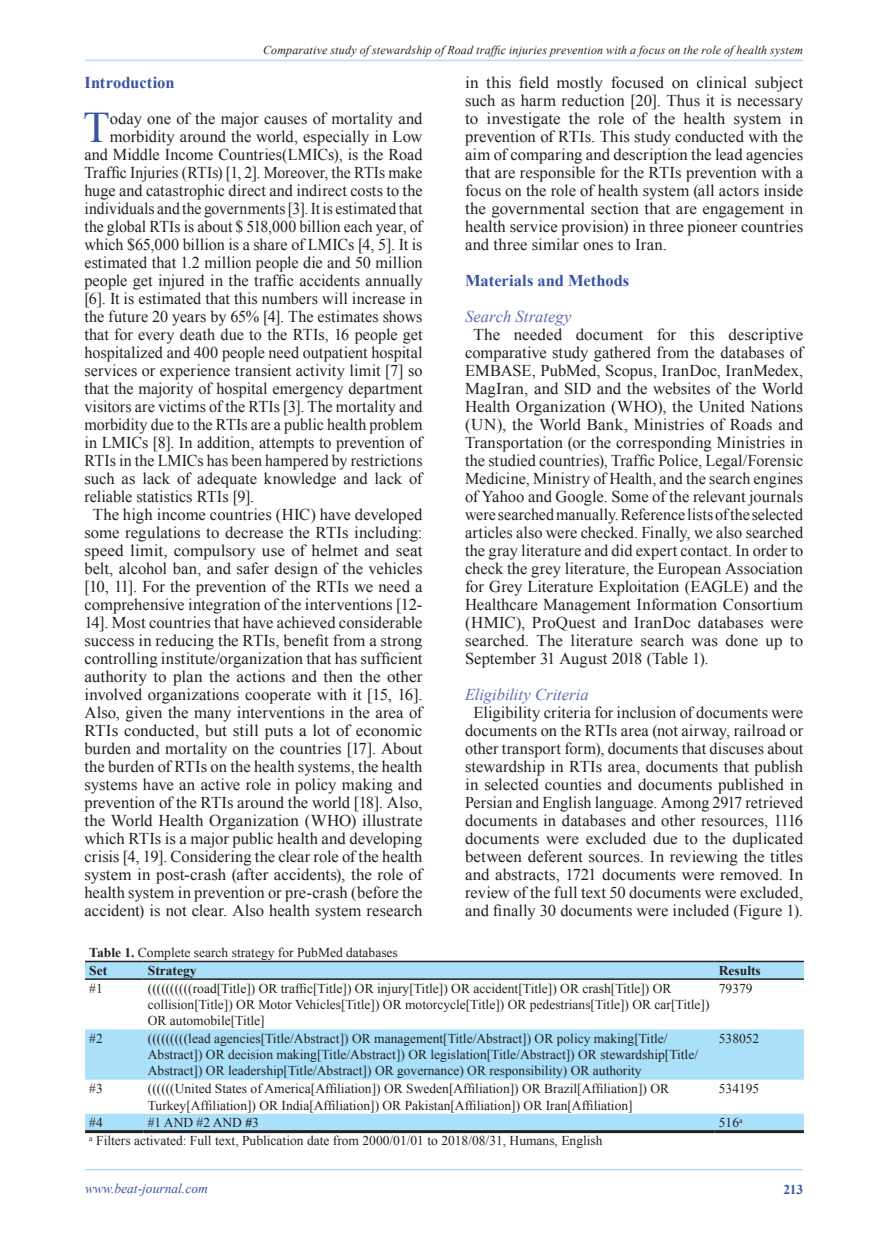
<style>
.page{position:relative;width:889px;height:1242px;background:#fff}
.page>*{position:absolute;margin:0;border:0;box-sizing:border-box;transform-origin:0 0}
.t1{font:43.65px "Times New Roman";color:#3a53a3}
.t2{font:16.5px/18px "Times New Roman";color:#231f20;text-align:justify}
.t3{font:16.5px/18px "Times New Roman";color:#231f20;text-align:justify;scale:1.04 1}
.t4{font:16.5px "Times New Roman";color:#231f20;scale:.95 1}
.t5{font:16.5px "Times New Roman";color:#231f20;scale:.96 1}
.t6{font:italic 16.5px "Times New Roman";color:#5d6ab2}
.t7{font:700 16.5px "Times New Roman";color:#3a53a3}
.t8{font:13.5px/16.2px "Times New Roman";color:#231f20}
.t9{font:italic 13.5px "Times New Roman";color:#3a53a3}
.t10{font:700 13.5px "Times New Roman";color:#231f20}
.t11{font:700 13.5px "Times New Roman";color:#3a53a3}
.t12{font:italic 12px "Times New Roman";letter-spacing:.015em;color:#231f20}
.s1{font-weight:700}
</style>
<div class="page">
<hr style="left:85px;top:1169px;width:718px;height:1px;background:#aae0f9">
<hr style="left:85px;top:60px;width:718px;height:1px;background:#aae0f9">
<svg style="left:85px;top:962px;width:719px;height:168px"></svg>
<hr style="left:85px;top:960px;width:59px;height:2px;background:#231f20">
<hr style="left:144px;top:960px;width:570px;height:2px;background:#231f20">
<hr style="left:714px;top:960px;width:90px;height:2px;background:#231f20">
<hr style="left:85px;top:978px;width:59px;height:2px;background:#231f20">
<hr style="left:144px;top:978px;width:570px;height:2px;background:#231f20">
<hr style="left:714px;top:978px;width:90px;height:2px;background:#231f20">
<hr style="left:85px;top:1130px;width:59px;height:3px;background:#231f20">
<hr style="left:144px;top:1130px;width:570px;height:3px;background:#231f20">
<hr style="left:714px;top:1130px;width:90px;height:3px;background:#231f20">
<p class="t12" style="left:263px;top:42px;width:542px">Comparative study of stewardship of Road traffic injuries prevention with a focus on the role of health system</p>
<p class="t7" style="left:84px;top:70px;width:92px">Introduction</p>
<h1 class="t1" style="left:83px;top:96px;width:28px">T</h1>
<p class="t2" style="left:110px;top:109px;width:314px">oday one of the major causes of mortality and</p>
<p class="t2" style="left:110px;top:127px;width:314px">morbidity around the world, especially in Low</p>
<p class="t2" style="left:84px;top:145px;width:340px">and Middle Income Countries(LMICs), is the Road</p>
<p class="t4" style="left:84px;top:161px;width:357px">Traffic Injuries (RTIs) [1, 2]. Moreover, the RTIs make</p>
<p class="t2" style="left:84px;top:181px;width:340px">huge and catastrophic direct and indirect costs to the</p>
<p class="t4" style="left:84px;top:197px;width:357px">individuals and the governments [3]. It is estimated that</p>
<p class="t5" style="left:84px;top:215px;width:354px">the global RTIs is about $ 518,000 billion each year, of</p>
<p class="t2" style="left:84px;top:235px;width:340px">which $65,000 billion is a share of LMICs [4, 5]. It is</p>
<p class="t2" style="left:84px;top:253px;width:340px">estimated that 1.2 million people die and 50 million</p>
<p class="t2" style="left:84px;top:271px;width:340px">people get injured in the traffic accidents annually</p>
<p class="t2" style="left:84px;top:289px;width:340px">[6]. It is estimated that this numbers will increase in</p>
<p class="t2" style="left:84px;top:307px;width:340px">the future 20 years by 65% [4]. The estimates shows</p>
<p class="t2" style="left:84px;top:325px;width:340px">that for every death due to the RTIs, 16 people get</p>
<p class="t2" style="left:84px;top:343px;width:340px">hospitalized and 400 people need outpatient hospital</p>
<p class="t2" style="left:84px;top:361px;width:340px">services or experience transient activity limit [7] so</p>
<p class="t2" style="left:84px;top:379px;width:340px">that the majority of hospital emergency department</p>
<p class="t2" style="left:84px;top:397px;width:340px">visitors are victims of the RTIs [3]. The mortality and</p>
<p class="t2" style="left:84px;top:415px;width:340px">morbidity due to the RTIs are a public health problem</p>
<p class="t2" style="left:84px;top:433px;width:340px">in LMICs [8]. In addition, attempts to prevention of</p>
<p class="t2" style="left:84px;top:451px;width:340px">RTIs in the LMICs has been hampered by restrictions</p>
<p class="t2" style="left:84px;top:469px;width:340px">such as lack of adequate knowledge and lack of</p>
<p class="t2" style="left:84px;top:487px;width:171px">reliable statistics RTIs [9].</p>
<p class="t2" style="left:93px;top:505px;width:331px">The high income countries (HIC) have developed</p>
<p class="t2" style="left:84px;top:523px;width:340px">some regulations to decrease the RTIs including:</p>
<p class="t3" style="left:84px;top:541px;width:327px">speed limit, compulsory use of helmet and seat</p>
<p class="t2" style="left:84px;top:559px;width:340px">belt, alcohol ban, and safer design of the vehicles</p>
<p class="t2" style="left:84px;top:577px;width:340px">[10, 11]. For the prevention of the RTIs we need a</p>
<p class="t2" style="left:84px;top:595px;width:340px">comprehensive integration of the interventions [12-</p>
<p class="t2" style="left:84px;top:613px;width:340px">14]. Most countries that have achieved considerable</p>
<p class="t2" style="left:84px;top:631px;width:340px">success in reducing the RTIs, benefit from a strong</p>
<p class="t2" style="left:84px;top:649px;width:340px">controlling institute/organization that has sufficient</p>
<p class="t3" style="left:84px;top:667px;width:327px">authority to plan the actions and then the other</p>
<p class="t2" style="left:84px;top:685px;width:340px">involved organizations cooperate with it [15, 16].</p>
<p class="t2" style="left:84px;top:703px;width:340px">Also, given the many interventions in the area of</p>
<p class="t3" style="left:84px;top:721px;width:327px">RTIs conducted, but still puts a lot of economic</p>
<p class="t2" style="left:84px;top:739px;width:340px">burden and mortality on the countries [17]. About</p>
<p class="t2" style="left:84px;top:757px;width:340px">the burden of RTIs on the health systems, the health</p>
<p class="t2" style="left:84px;top:775px;width:340px">systems have an active role in policy making and</p>
<p class="t2" style="left:84px;top:793px;width:340px">prevention of the RTIs around the world [18]. Also,</p>
<p class="t2" style="left:84px;top:811px;width:340px">the World Health Organization (WHO) illustrate</p>
<p class="t2" style="left:84px;top:829px;width:340px">which RTIs is a major public health and developing</p>
<p class="t2" style="left:84px;top:847px;width:340px">crisis [4, 19]. Considering the clear role of the health</p>
<p class="t2" style="left:84px;top:865px;width:340px">system in post-crash (after accidents), the role of</p>
<p class="t2" style="left:84px;top:883px;width:340px">health system in prevention or pre-crash (before the</p>
<p class="t2" style="left:84px;top:901px;width:340px">accident) is not clear. Also health system research</p>
<p class="t3" style="left:465px;top:73px;width:327px">in this field mostly focused on clinical subject such as harm reduction [20]. Thus it is necessary to investigate the role of the health system in prevention of RTIs. This study conducted with the aim of comparing and description the lead agencies that are responsible for the RTIs prevention with a focus on the role of health system (all actors inside the governmental section that are engagement in health service provision) in three pioneer countries and three similar ones to Iran.</p>
<p class="t7" style="left:465px;top:269px;width:166px">Materials and Methods</p>
<p class="t6" style="left:465px;top:305px;width:108px">Search Strategy</p>
<p class="t2" style="left:465px;top:325px;width:340px;text-indent:9px">The needed document for this descriptive comparative study gathered from the databases of EMBASE, PubMed, Scopus, IranDoc, IranMedex, MagIran, and SID and the websites of the World Health Organization (WHO), the United Nations (UN), the World Bank, Ministries of Roads and Transportation (or the corresponding Ministries in the studied countries), Traffic Police, Legal/Forensic Medicine, Ministry of Health, and the search engines of Yahoo and Google. Some of the relevant journals were searched manually. Reference lists of the selected articles also were checked. Finally, we also searched the gray literature and did expert contact. In order to check the grey literature, the European Association for Grey Literature Exploitation (EAGLE) and the Healthcare Management Information Consortium (HMIC), ProQuest and IranDoc databases were searched. The literature search was done up to September 31 August 2018 (Table 1).</p>
<p class="t6" style="left:465px;top:683px;width:125px">Eligibility Criteria</p>
<p class="t2" style="left:465px;top:703px;width:340px;text-align:center">Eligibility criteria for inclusion of documents were documents on the RTIs area (not airway, railroad or other transport form), documents that discuses about stewardship in RTIs area, documents that publish in selected counties and documents published in Persian and English language. Among 2917 retrieved documents in databases and other resources, 1116 documents were excluded due to the duplicated between deferent sources. In reviewing the titles and abstracts, 1721 documents were removed. In review of the full text 50 documents were excluded, and finally 30 documents were included (Figure 1).</p>
<p class="t8" style="left:89px;top:943px;width:310px;line-height:17.7px"><span class="s1">Table 1.</span> Complete search strategy for PubMed databases<br><span class="s1">Set</span></p>
<p class="t10" style="left:148px;top:960px;width:50px">Strategy</p>
<p class="t10" style="left:719px;top:960px;width:43px">Results</p>
<p class="t8" style="left:89px;top:979px;width:15px">#1</p>
<p class="t8" style="left:148px;top:979px;width:563px">((((((((((road[Title]) OR traffic[Title]) OR injury[Title]) OR accident[Title]) OR crash[Title]) OR collision[Title]) OR Motor Vehicles[Title]) OR motorcycle[Title]) OR pedestrians[Title]) OR car[Title])<br>OR automobile[Title]</p>
<p class="t8" style="left:719px;top:979px;width:35px">79379</p>
<p class="t8" style="left:89px;top:1030px;width:15px">#2</p>
<p class="t8" style="left:148px;top:1030px;width:552px">(((((((((lead agencies[Title/Abstract]) OR management[Title/Abstract]) OR policy making[Title/<br>Abstract]) OR decision making[Title/Abstract]) OR legislation[Title/Abstract]) OR stewardship[Title/<br>Abstract]) OR leadership[Title/Abstract]) OR governance) OR responsibility) OR authority</p>
<p class="t8" style="left:719px;top:1030px;width:42px">538052</p>
<p class="t8" style="left:89px;top:1080px;width:15px">#3</p>
<p class="t8" style="left:148px;top:1080px;width:523px">((((((United States of America[Affiliation]) OR Sweden[Affiliation]) OR Brazil[Affiliation]) OR<br>Turkey[Affiliation]) OR India[Affiliation]) OR Pakistan[Affiliation]) OR Iran[Affiliation]</p>
<p class="t8" style="left:719px;top:1080px;width:42px">534195</p>
<p class="t8" style="left:89px;top:1114px;width:15px">#4</p>
<p class="t8" style="left:148px;top:1114px;width:112px">#1 AND #2 AND <span class="s1">#</span>3</p>
<p class="t8" style="left:719px;top:1114px;width:25px">516<sup>a</sup></p>
<p class="t8" style="left:89px;top:1132px;width:515px"><sup>a</sup> Filters activated: Full text, Publication date from 2000/01/01 to 2018/08/31, Humans, English</p>
<p class="t9" style="left:85px;top:1179px;width:124px">www.beat-journal.com</p>
<p class="t11" style="left:783px;top:1179px;width:21px">213</p>
</div>
